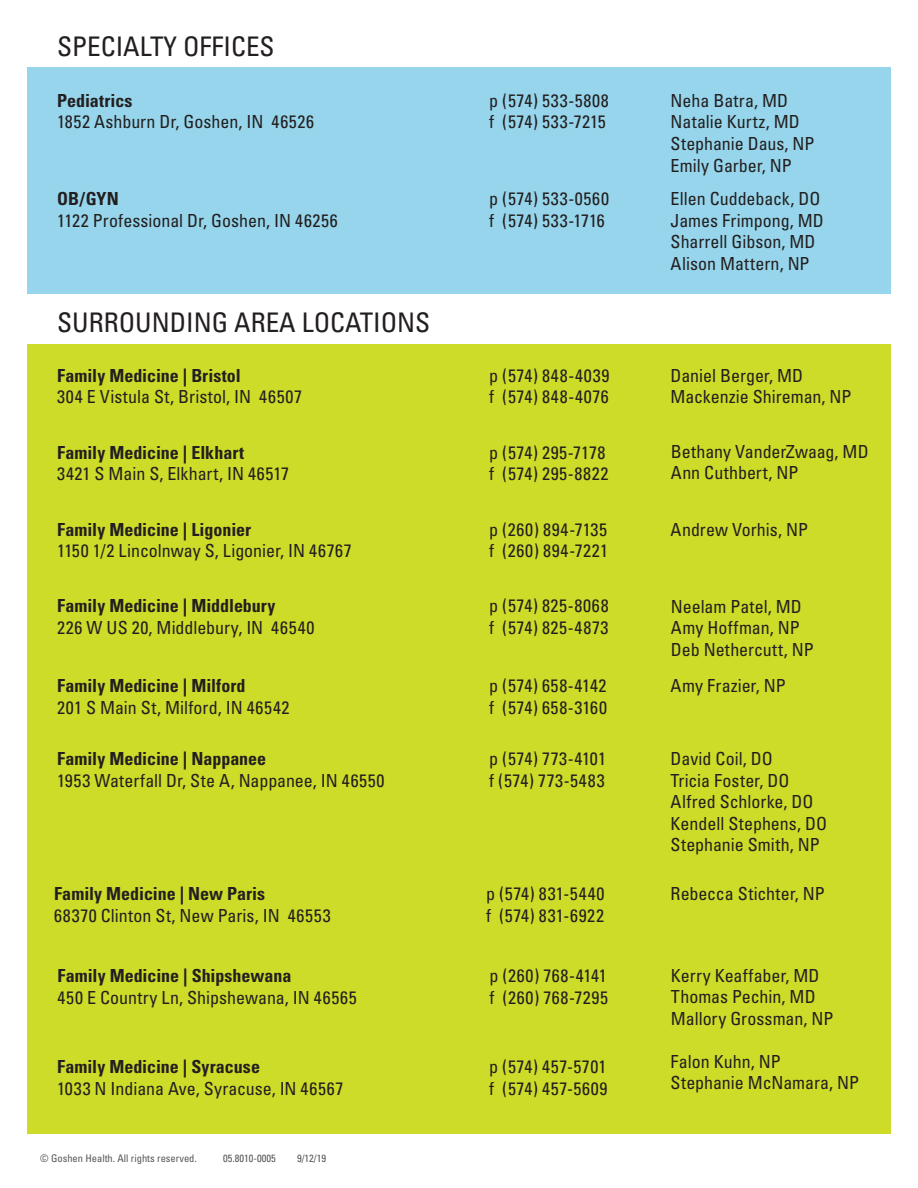
<style>
.page{position:relative;width:918px;height:1188px;background:#fff}
.page>*{position:absolute;margin:0;border:0;box-sizing:border-box;transform-origin:0 0}
.t1{font:condensed 27px "Univers";color:#231f20}
.t2{font:condensed 18px/21.6px "Univers";color:#231f20}
.t3{font:700 condensed 18px "Univers";color:#231f20}
.t4{font:condensed 18px "Univers";letter-spacing:.035em;color:#231f20}
.t5{font:condensed 18px "Univers";letter-spacing:.025em;color:#231f20}
.t6{font:condensed 18px "Univers";letter-spacing:.04em;color:#231f20}
.t7{font:condensed 18px "Univers";letter-spacing:.02em;color:#231f20}
.t8{font:condensed 18px "Univers";letter-spacing:.05em;color:#231f20}
.t9{font:condensed 18px "Univers";letter-spacing:.045em;color:#231f20}
.t10{font:condensed 10.5px "Univers";color:#57585a}
</style>
<div class="page">
<div style="left:27px;top:344px;width:864px;height:790px;background:#cddc28"></div>
<div style="left:27px;top:68px;width:864px;height:226px;background:#96d5eb"></div>
<p class="t1" style="left:57px;top:30px;width:219px">SPECIALTY OFFICES</p>
<p class="t3" style="left:57px;top:89px;width:77px">Pediatrics</p>
<p class="t6" style="left:489px;top:89px;width:121px">p (574) 533-5808</p>
<p class="t2" style="left:57px;top:111px;width:258px">1852 Ashburn Dr, Goshen, IN 46526</p>
<p class="t5" style="left:489px;top:111px;width:118px">f (574) 533-7215</p>
<p class="t2" style="left:671px;top:89px;width:119px">Neha Batra, MD</p>
<p class="t2" style="left:671px;top:111px;width:131px">Natalie Kurtz, MD</p>
<p class="t2" style="left:671px;top:132px;width:145px">Stephanie Daus, NP<br>Emily Garber, NP</p>
<p class="t3" style="left:57px;top:188px;width:63px">OB/GYN</p>
<p class="t6" style="left:489px;top:187px;width:121px">p (574) 533-0560</p>
<p class="t2" style="left:57px;top:209px;width:282px">1122 Professional Dr, Goshen, IN 46256</p>
<p class="t2" style="left:489px;top:209px;width:117px">f (574) 533-1716</p>
<p class="t2" style="left:671px;top:188px;width:151px">Ellen Cuddeback, DO</p>
<p class="t2" style="left:671px;top:209px;width:155px">James Frimpong, MD</p>
<p class="t2" style="left:671px;top:231px;width:147px">Sharrell Gibson, MD</p>
<p class="t2" style="left:671px;top:252px;width:141px">Alison Mattern, NP</p>
<p class="t1" style="left:57px;top:305px;width:375px">SURROUNDING AREA LOCATIONS</p>
<p class="t3" style="left:57px;top:364px;width:185px">Family Medicine | Bristol</p>
<p class="t9" style="left:489px;top:364px;width:122px">p (574) 848-4039</p>
<p class="t5" style="left:57px;top:385px;width:246px">304 E Vistula St, Bristol, IN 46507</p>
<p class="t4" style="left:489px;top:385px;width:121px">f (574) 848-4076</p>
<p class="t2" style="left:671px;top:364px;width:134px">Daniel Berger, MD</p>
<p class="t2" style="left:671px;top:386px;width:182px">Mackenzie Shireman, NP</p>
<p class="t3" style="left:57px;top:441px;width:188px">Family Medicine | Elkhart</p>
<p class="t5" style="left:489px;top:441px;width:118px">p (574) 295-7178</p>
<p class="t2" style="left:57px;top:463px;width:234px">3421 S Main S, Elkhart, IN 46517</p>
<p class="t4" style="left:489px;top:463px;width:121px">f (574) 295-8822</p>
<p class="t3" style="left:57px;top:518px;width:196px">Family Medicine | Ligonier</p>
<p class="t4" style="left:489px;top:518px;width:119px">p (260) 894-7135</p>
<p class="t2" style="left:57px;top:540px;width:296px">1150 1/2 Lincolnway S, Ligonier, IN 46767</p>
<p class="t6" style="left:489px;top:539px;width:120px">f (260) 894-7221</p>
<p class="t2" style="left:671px;top:440px;width:199px">Bethany VanderZwaag, MD</p>
<p class="t2" style="left:671px;top:462px;width:129px">Ann Cuthbert, NP</p>
<p class="t2" style="left:671px;top:518px;width:139px">Andrew Vorhis, NP</p>
<p class="t3" style="left:57px;top:595px;width:220px">Family Medicine | Middlebury</p>
<p class="t4" style="left:489px;top:594px;width:121px">p (574) 825-8068</p>
<p class="t2" style="left:57px;top:616px;width:259px">226 W US 20, Middlebury, IN 46540</p>
<p class="t4" style="left:489px;top:616px;width:121px">f (574) 825-4873</p>
<p class="t2" style="left:671px;top:595px;width:132px">Neelam Patel, MD</p>
<p class="t2" style="left:671px;top:617px;width:130px">Amy Hoffman, NP</p>
<p class="t2" style="left:671px;top:638px;width:144px">Deb Nethercutt, NP</p>
<p class="t3" style="left:57px;top:675px;width:190px">Family Medicine | Milford</p>
<p class="t7" style="left:489px;top:675px;width:119px">p (574) 658-4142</p>
<p class="t2" style="left:57px;top:697px;width:234px">201 S Main St, Milford, IN 46542</p>
<p class="t4" style="left:489px;top:696px;width:119px">f (574) 658-3160</p>
<p class="t2" style="left:671px;top:675px;width:117px">Amy Frazier, NP</p>
<p class="t3" style="left:57px;top:747px;width:211px">Family Medicine | Nappanee</p>
<p class="t2" style="left:489px;top:747px;width:118px">p (574) 773-4101</p>
<p class="t2" style="left:57px;top:769px;width:329px">1953 Waterfall Dr, Ste A, Nappanee, IN 46550</p>
<p class="t4" style="left:489px;top:769px;width:117px">f (574) 773-5483</p>
<p class="t2" style="left:671px;top:747px;width:104px">David Coil, DO</p>
<p class="t2" style="left:671px;top:769px;width:120px">Tricia Foster, DO</p>
<p class="t2" style="left:671px;top:791px;width:144px">Alfred Schlorke, DO</p>
<p class="t2" style="left:671px;top:812px;width:158px">Kendell Stephens, DO</p>
<p class="t2" style="left:671px;top:834px;width:151px">Stephanie Smith, NP</p>
<p class="t3" style="left:54px;top:883px;width:213px">Family Medicine | New Paris</p>
<p class="t8" style="left:486px;top:882px;width:120px">p (574) 831-5440</p>
<p class="t2" style="left:54px;top:904px;width:278px">68370 Clinton St, New Paris, IN 46553</p>
<p class="t4" style="left:486px;top:904px;width:120px">f (574) 831-6922</p>
<p class="t2" style="left:671px;top:883px;width:156px">Rebecca Stichter, NP</p>
<p class="t3" style="left:58px;top:965px;width:235px">Family Medicine | Shipshewana</p>
<p class="t7" style="left:490px;top:964px;width:119px">p (260) 768-4141</p>
<p class="t2" style="left:58px;top:986px;width:301px">450 E Country Ln, Shipshewana, IN 46565</p>
<p class="t4" style="left:490px;top:986px;width:120px">f (260) 768-7295</p>
<p class="t2" style="left:671px;top:964px;width:150px">Kerry Keaffaber, MD</p>
<p class="t2" style="left:671px;top:986px;width:146px">Thomas Pechin, MD</p>
<p class="t2" style="left:671px;top:1007px;width:164px">Mallory Grossman, NP</p>
<p class="t3" style="left:57px;top:1056px;width:204px">Family Medicine | Syracuse</p>
<p class="t4" style="left:489px;top:1056px;width:119px">p (574) 457-5701</p>
<p class="t2" style="left:57px;top:1077px;width:288px">1033 N Indiana Ave, Syracuse, IN 46567</p>
<p class="t6" style="left:489px;top:1077px;width:120px">f (574) 457-5609</p>
<p class="t2" style="left:671px;top:1050px;width:112px">Falon Kuhn, NP</p>
<p class="t2" style="left:671px;top:1072px;width:190px">Stephanie McNamara, NP</p>
<p class="t10" style="left:40px;top:1152px;width:158px">© Goshen Health. All rights reserved.</p>
<p class="t10" style="left:223px;top:1152px;width:54px">05.8010-0005</p>
<p class="t10" style="left:297px;top:1152px;width:31px">9/12/19</p>
</div>
